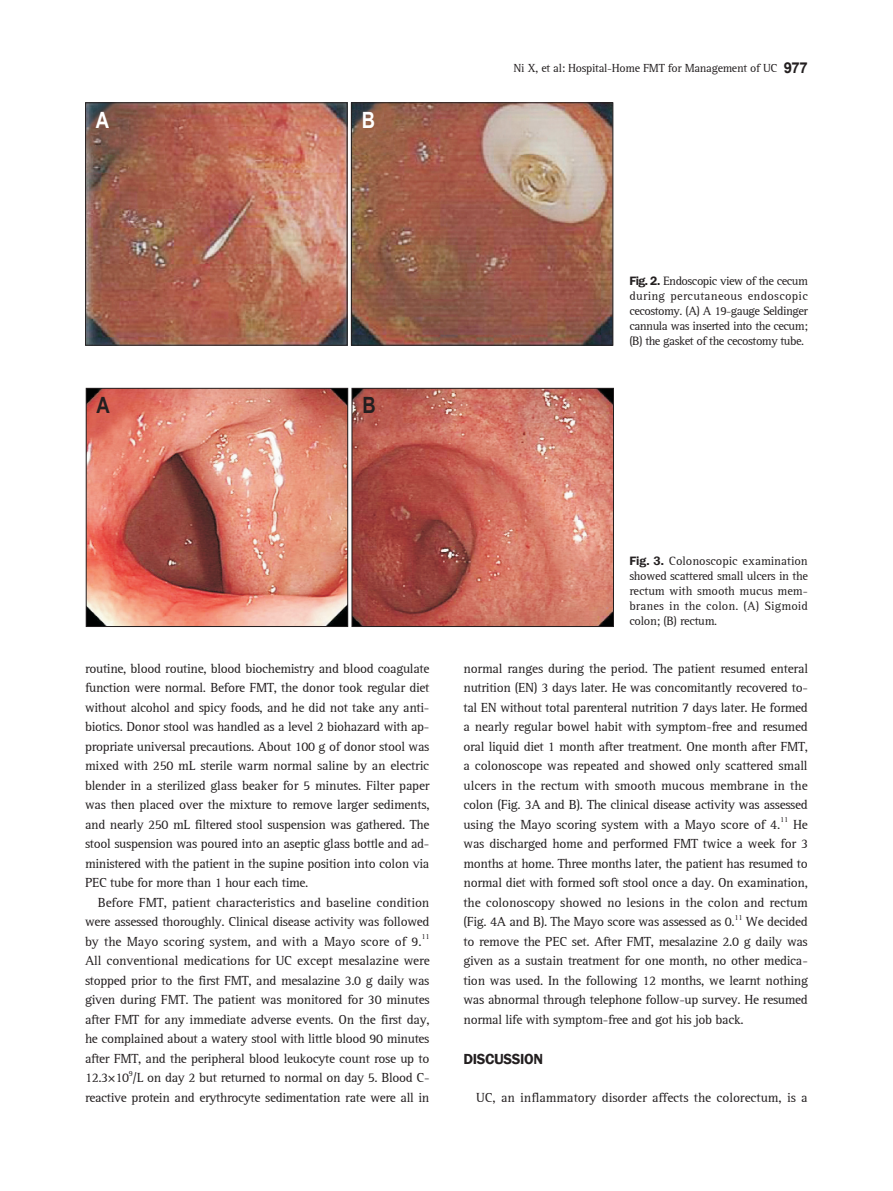
<style>
.page{position:relative;width:893px;height:1191px;background:#fff}
.page>*{position:absolute;margin:0;border:0;box-sizing:border-box;transform-origin:0 0}
.t1{font:700 22.5px "Arial Narrow";color:#231f20}
.t2{font:700 22.5px "Arial Narrow";color:#fff}
.t3{font:600 15px "Franklin Gothic";letter-spacing:-.025em;color:#231f20}
.t4{font:13.5px/19.5px "Rotisser";letter-spacing:-.025em;color:#231f20;text-align:justify}
.t5{font:13.5px "Rotisser";letter-spacing:-.005em;color:#231f20}
.t6{font:12.45px/15px "Rotisser";letter-spacing:-.03em;color:#231f20;text-align:justify}
.t7{font:12px "Rotisser";letter-spacing:-.025em;color:#231f20}
.t8{font:7.8px "Rotisser";color:#231f20}
.s1{font-family:"Arial";font-weight:700;font-size:15px}
.s2{font-family:"Franklin Gothic";font-weight:600}
</style>
<div class="page">
<img style="left:86px;top:388px;width:528px;height:239px">
<img style="left:85px;top:102px;width:528px;height:244px">
<h1 class="t2" style="left:96px;top:107px;width:15px">A</h1>
<h1 class="t2" style="left:362px;top:107px;width:15px">B</h1>
<p class="t7" style="left:513px;top:61px;width:296px">Ni X, et al: Hospital-Home FMT for Management of UC <span class="s1">977</span></p>
<h1 class="t1" style="left:97px;top:392px;width:15px">A</h1>
<h1 class="t1" style="left:362px;top:392px;width:15px">B</h1>
<p class="t6" style="left:629px;top:273px;width:180px"><span class="s2">Fig. 2.</span> Endoscopic view of the cecum during percutaneous endoscopic cecostomy. (A) A 19-gauge Seldinger cannula was inserted into the cecum; (B) the gasket of the cecostomy tube.</p>
<p class="t4" style="left:85px;top:659px;width:346px">routine, blood routine, blood biochemistry and blood coagulate function were normal. Before FMT, the donor took regular diet without alcohol and spicy foods, and he did not take any anti&shy;biotics. Donor stool was handled as a level 2 biohazard with ap&shy;propriate universal precautions. About 100 g of donor stool was mixed with 250 mL sterile warm normal saline by an electric blender in a sterilized glass beaker for 5 minutes. Filter paper was then placed over the mixture to remove larger sediments, and nearly 250 mL filtered stool suspension was gathered. The stool suspension was poured into an aseptic glass bottle and ad&shy;ministered with the patient in the supine position into colon via PEC tube for more than 1 hour each time.</p>
<p class="t4" style="left:85px;top:893px;width:346px;text-indent:13px">Before FMT, patient characteristics and baseline condition were assessed thoroughly. Clinical disease activity was followed by the Mayo scoring system, and with a Mayo score of 9.</p>
<p class="t8" style="left:421px;top:932px;width:10px">11</p>
<p class="t4" style="left:85px;top:951px;width:346px">All conventional medications for UC except mesalazine were stopped prior to the first FMT, and mesalazine 3.0 g daily was given during FMT. The patient was monitored for 30 minutes after FMT for any immediate adverse events. On the first day, he complained about a watery stool with little blood 90 minutes after FMT, and the peripheral blood leukocyte count rose up to 12.3×10 /L on day 2 but returned to normal on day 5. Blood C-</p>
<p class="t8" style="left:129px;top:1069px;width:6px">9</p>
<p class="t4" style="left:85px;top:1088px;width:346px">reactive protein and erythrocyte sedimentation rate were all in</p>
<p class="t6" style="left:629px;top:554px;width:180px"><span class="s2">Fig. 3.</span> Colonoscopic examination showed scattered small ulcers in the rectum with smooth mucus mem&shy;branes in the colon. (A) Sigmoid colon; (B) rectum.</p>
<p class="t4" style="left:463px;top:659px;width:346px">normal ranges during the period. The patient resumed enteral nutrition (EN) 3 days later. He was concomitantly recovered to&shy;tal EN without total parenteral nutrition 7 days later. He formed a nearly regular bowel habit with symptom-free and resumed oral liquid diet 1 month after treatment. One month after FMT, a colonoscope was repeated and showed only scattered small ulcers in the rectum with smooth mucous membrane in the colon (Fig. 3A and B). The clinical disease activity was assessed using the Mayo scoring system with a Mayo score of 4.</p>
<p class="t8" style="left:780px;top:815px;width:10px">11</p>
<p class="t4" style="left:463px;top:815px;width:346px;text-indent:330px">He was discharged home and performed FMT twice a week for 3 months at home. Three months later, the patient has resumed to normal diet with formed soft stool once a day. On examination, the colonoscopy showed no lesions in the colon and rectum (Fig. 4A and B). The Mayo score was assessed as 0.</p>
<p class="t8" style="left:734px;top:913px;width:9px">11</p>
<p class="t4" style="left:463px;top:912px;width:346px;text-indent:282px">We decided to remove the PEC set. After FMT, mesalazine 2.0 g daily was given as a sustain treatment for one month, no other medica&shy;tion was used. In the following 12 months, we learnt nothing was abnormal through telephone follow-up survey. He resumed normal life with symptom-free and got his job back.</p>
<p class="t3" style="left:463px;top:1049px;width:81px">DISCUSSION</p>
<p class="t5" style="left:476px;top:1089px;width:333px">UC, an inflammatory disorder affects the colorectum, is a</p>
</div>
